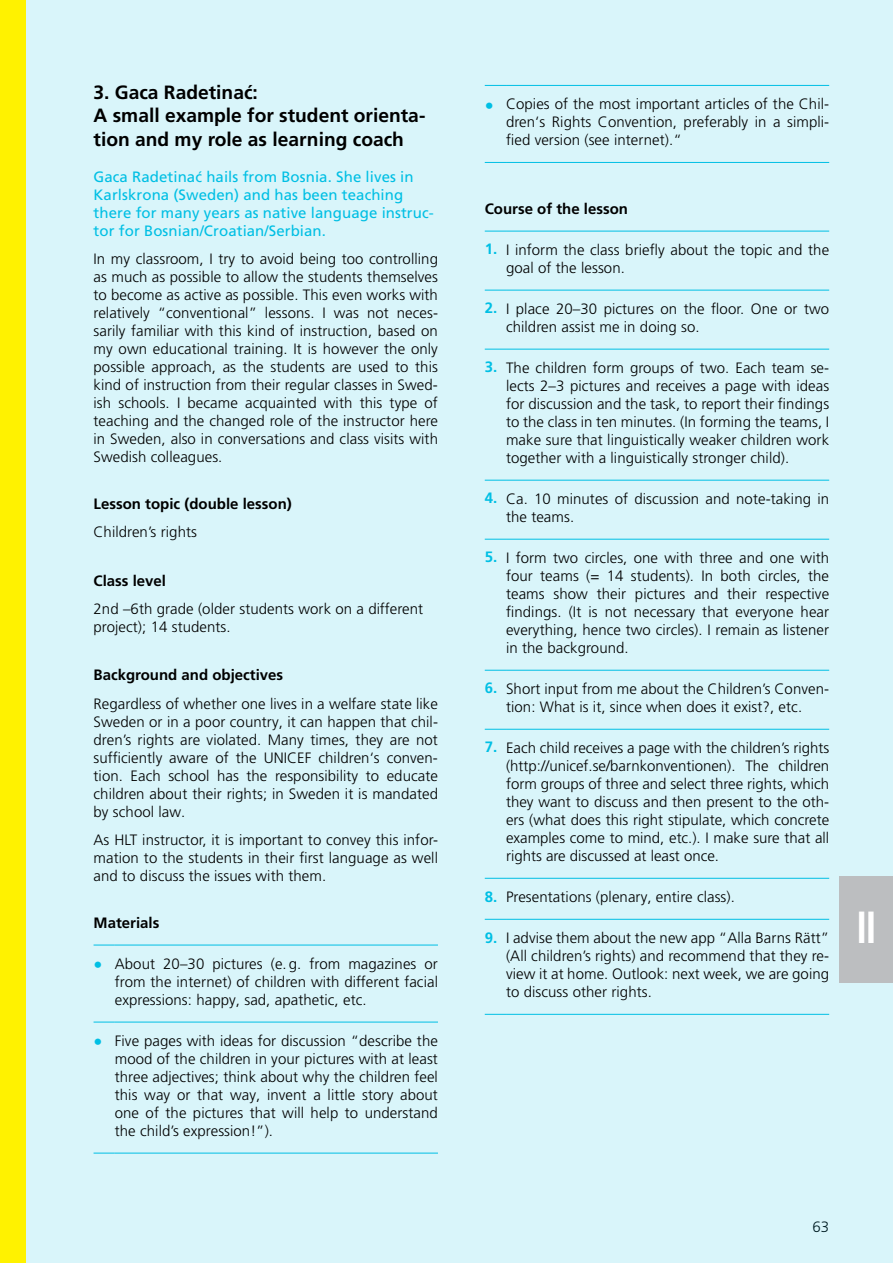
<style>
.page{position:relative;width:893px;height:1263px;background:#d9f5fa}
.page>*{position:absolute;margin:0;border:0;box-sizing:border-box;transform-origin:0 0}
.t1{font:700 condensed 45px "Frutiger";color:#fff;scale:.9 1}
.t2{font:700 19.2px/23.1px "Frutiger LT Pro";color:#000}
.t3{font:300 15px/18px "Frutiger LT Pro";letter-spacing:.005em;color:#000;text-align:justify}
.t4{font:15px/18px "Frutiger LT Pro";letter-spacing:.005em;color:#00bfe4}
.t5{font:700 15px "Frutiger LT Pro";color:#000}
.s1{font-weight:700;font-size:18px;color:#00bfe4}
.s2{font-weight:700;color:#00bfe4}
</style>
<div class="page">
<svg style="left:94px;top:945px;width:21px;height:1px"></svg>
<hr style="left:115px;top:945px;width:323px;height:1px;background:#00bfe4">
<svg style="left:94px;top:1022px;width:21px;height:1px"></svg>
<hr style="left:115px;top:1022px;width:323px;height:1px;background:#00bfe4">
<svg style="left:94px;top:1153px;width:21px;height:1px"></svg>
<hr style="left:115px;top:1153px;width:323px;height:1px;background:#00bfe4">
<svg style="left:485px;top:85px;width:21px;height:1px"></svg>
<hr style="left:506px;top:85px;width:323px;height:1px;background:#00bfe4">
<svg style="left:485px;top:162px;width:21px;height:1px"></svg>
<hr style="left:506px;top:162px;width:323px;height:1px;background:#00bfe4">
<svg style="left:485px;top:1014px;width:21px;height:1px"></svg>
<hr style="left:506px;top:1014px;width:323px;height:1px;background:#00bfe4">
<svg style="left:485px;top:480px;width:21px;height:1px"></svg>
<hr style="left:506px;top:480px;width:323px;height:1px;background:#00bfe4">
<svg style="left:485px;top:231px;width:21px;height:1px"></svg>
<hr style="left:506px;top:231px;width:323px;height:1px;background:#00bfe4">
<svg style="left:485px;top:290px;width:21px;height:1px"></svg>
<hr style="left:506px;top:290px;width:323px;height:1px;background:#00bfe4">
<svg style="left:485px;top:349px;width:21px;height:1px"></svg>
<hr style="left:506px;top:349px;width:323px;height:1px;background:#00bfe4">
<svg style="left:485px;top:539px;width:21px;height:1px"></svg>
<hr style="left:506px;top:539px;width:323px;height:1px;background:#00bfe4">
<svg style="left:485px;top:670px;width:21px;height:1px"></svg>
<hr style="left:506px;top:670px;width:323px;height:1px;background:#00bfe4">
<svg style="left:485px;top:919px;width:21px;height:1px"></svg>
<hr style="left:506px;top:919px;width:323px;height:1px;background:#00bfe4">
<svg style="left:485px;top:878px;width:21px;height:1px"></svg>
<hr style="left:506px;top:878px;width:323px;height:1px;background:#00bfe4">
<svg style="left:485px;top:729px;width:21px;height:1px"></svg>
<hr style="left:506px;top:729px;width:323px;height:1px;background:#00bfe4">
<div style="left:840px;top:876px;width:53px;height:106px;background:#bcbec0"></div>
<div style="left:0;top:0;width:26px;height:1263px;background:#fff200"></div>
<p class="t2" style="left:94px;top:81px;width:333px">3. Gaca Radetinać:<br>A small example for student orienta&shy;tion and my role as learning coach</p>
<p class="t4" style="left:94px;top:167px;width:342px">Gaca Radetinać hails from Bosnia. She lives in Karlskrona (Sweden) and has been teaching there for many years as native language instruc&shy;tor for Bosnian/Croatian/Serbian.</p>
<p class="t3" style="left:94px;top:250px;width:346px">In my classroom, I try to avoid being too controlling as much as possible to allow the students themselves to become as active as possible. This even works with relatively “conventional” lessons. I was not neces&shy;sarily familiar with this kind of instruction, based on my own educational training. It is however the only possible approach, as the students are used to this kind of instruction from their regular classes in Swed&shy;ish schools. I became acquainted with this type of teaching and the changed role of the instructor here in Sweden, also in conversations and class visits with Swedish colleagues.</p>
<p class="t5" style="left:94px;top:495px;width:200px">Lesson topic (double lesson)</p>
<p class="t3" style="left:94px;top:523px;width:105px">Children’s rights</p>
<p class="t5" style="left:94px;top:571px;width:74px">Class level</p>
<p class="t3" style="left:94px;top:600px;width:331px">2nd –6th grade (older students work on a different project); 14 students.</p>
<p class="t5" style="left:94px;top:666px;width:191px">Background and objectives</p>
<p class="t3" style="left:94px;top:695px;width:346px">Regardless of whether one lives in a welfare state like Sweden or in a poor country, it can happen that chil&shy;dren’s rights are violated. Many times, they are not sufficiently aware of the UNICEF children‘s conven&shy;tion. Each school has the responsibility to educate children about their rights; in Sweden it is mandated by school law.</p>
<p class="t3" style="left:94px;top:831px;width:346px">As HLT instructor, it is important to convey this infor&shy;mation to the students in their first language as well and to discuss the issues with them.</p>
<p class="t5" style="left:94px;top:914px;width:67px">Materials</p>
<p class="t3" style="left:115px;top:955px;width:325px;text-indent:-21px"><span class="s1">•</span> About 20–30 pictures (e.g. from magazines or from the internet) of children with different facial expressions: happy, sad, apathetic, etc.</p>
<p class="t3" style="left:115px;top:1032px;width:325px;text-indent:-21px"><span class="s1">•</span> Five pages with ideas for discussion “describe the mood of the children in your pictures with at least three adjectives; think about why the children feel this way or that way, invent a little story about one of the pictures that will help to understand the child’s expression!”).</p>
<p class="t3" style="left:506px;top:95px;width:325px;text-indent:-21px"><span class="s1">•</span> Copies of the most important articles of the Chil&shy;dren‘s Rights Convention, preferably in a simpli&shy;fied version (see internet).“</p>
<p class="t5" style="left:485px;top:200px;width:145px">Course of the lesson</p>
<p class="t3" style="left:506px;top:241px;width:325px;text-indent:-21px"><span class="s2">1.</span> I inform the class briefly about the topic and the goal of the lesson.</p>
<p class="t3" style="left:506px;top:300px;width:325px;text-indent:-21px"><span class="s2">2.</span> I place 20–30 pictures on the floor. One or two children assist me in doing so.</p>
<p class="t3" style="left:506px;top:359px;width:325px;text-indent:-21px"><span class="s2">3.</span> The children form groups of two. Each team se&shy;lects 2–3 pictures and receives a page with ideas for discussion and the task, to report their findings to the class in ten minutes. (In forming the teams, I make sure that linguistically weaker children work together with a linguistically stronger child).</p>
<p class="t3" style="left:506px;top:490px;width:325px;text-indent:-21px"><span class="s2">4.</span> Ca. 10 minutes of discussion and note-taking in the teams.</p>
<p class="t3" style="left:506px;top:549px;width:325px;text-indent:-21px"><span class="s2">5.</span> I form two circles, one with three and one with four teams (= 14 students). In both circles, the teams show their pictures and their respective findings. (It is not necessary that everyone hear everything, hence two circles). I remain as listener in the background.</p>
<p class="t3" style="left:485px;top:680px;width:346px;text-align:center"><span class="s2">6.</span> Short input from me about the Children’s Conven&shy;tion: What is it, since when does it exist?, etc.</p>
<p class="t3" style="left:506px;top:739px;width:325px;text-indent:-21px"><span class="s2">7.</span> Each child receives a page with the children’s rights (http://unicef.se/barnkonventionen). The children form groups of three and select three rights, which they want to discuss and then present to the oth&shy;ers (what does this right stipulate, which concrete examples come to mind, etc.). I make sure that all rights are discussed at least once.</p>
<p class="t3" style="left:485px;top:888px;width:252px"><span class="s2">8.</span> Presentations (plenary, entire class).</p>
<p class="t3" style="left:506px;top:929px;width:325px;text-indent:-21px"><span class="s2">9.</span> I advise them about the new app “Alla Barns Rätt” (All children’s rights) and recommend that they re&shy;view it at home. Outlook: next week, we are going to discuss other rights.</p>
<h1 class="t1" style="left:856px;top:900px;width:24px">II</h1>
<p class="t3" style="left:812px;top:1217px;width:18px">63</p>
</div>
